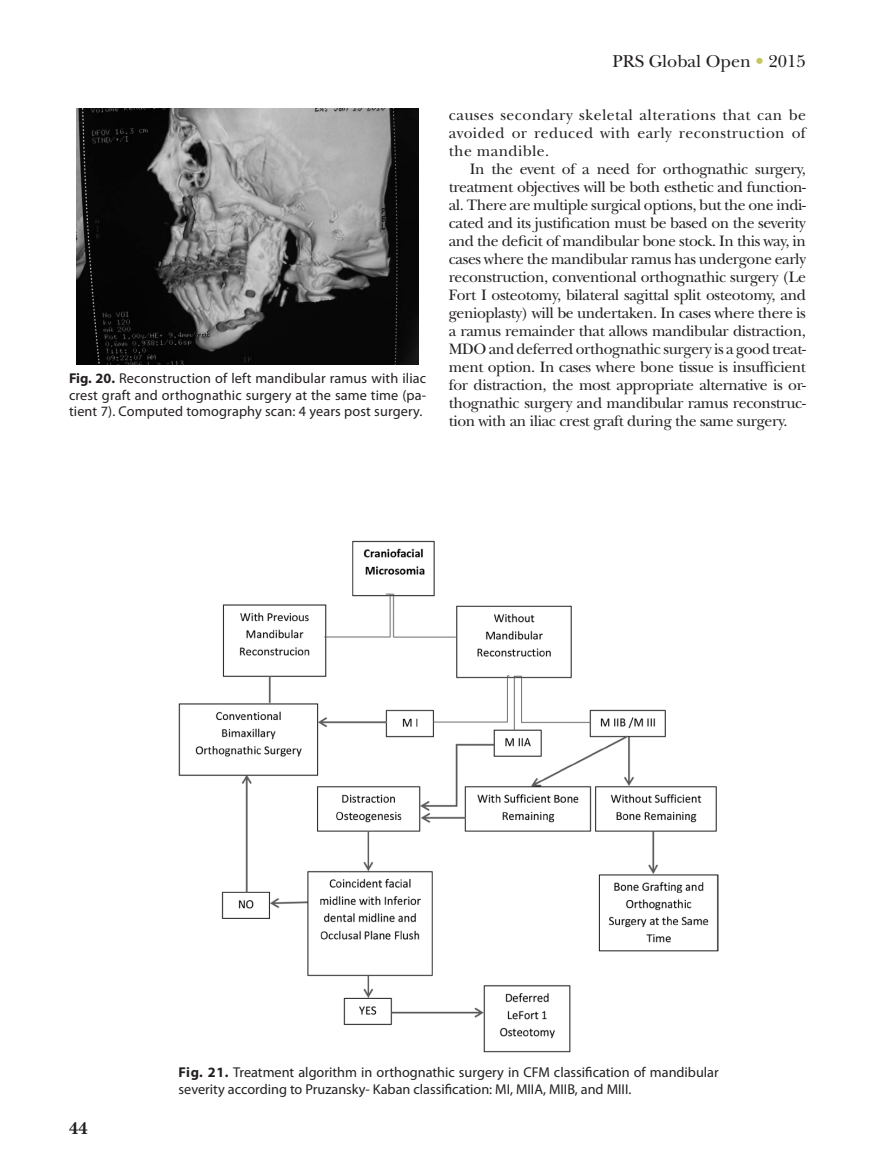
<style>
.page{position:relative;width:878px;height:1175px;background:#fff}
.page>*{position:absolute;margin:0;border:0;box-sizing:border-box;transform-origin:0 0}
.t1{font:18px "New Baskerville";color:#231f20}
.t2{font:700 18px "New Baskerville";color:#231f20}
.t3{font:15.75px/18px "New Baskerville";letter-spacing:.01em;color:#231f20;text-align:justify}
.t4{font:14.25px/16.5px "Myriad Pro";color:#231f20;text-align:justify}
.s1{font-weight:700}
.s2{color:#c5c660}
</style>
<div class="page">
<img style="left:76px;top:108px;width:343px;height:257px">
<img style="left:178px;top:540px;width:540px;height:512px">
<p class="t4" style="left:69px;top:370px;width:359px"><span class="s1">Fig. 20.</span> Reconstruction of left mandibular ramus with iliac crest graft and orthognathic surgery at the same time (pa&shy;tient 7). Computed tomography scan: 4 years post surgery.</p>
<p class="t1" style="left:612px;top:51px;width:195px">PRS Global Open <span class="s2">•</span> 2015</p>
<p class="t3" style="left:448px;top:105px;width:359px">causes secondary skeletal alterations that can be avoided or reduced with early reconstruction of the mandible.</p>
<p class="t3" style="left:448px;top:159px;width:359px;text-indent:21px">In the event of a need for orthognathic surgery, treatment objectives will be both esthetic and function&shy;al. There are multiple surgical options, but the one indi&shy;cated and its justification must be based on the severity and the deficit of mandibular bone stock. In this way, in cases where the mandibular ramus has undergone early reconstruction, conventional orthognathic surgery (Le Fort I osteotomy, bilateral sagittal split osteotomy, and genioplasty) will be undertaken. In cases where there is a ramus remainder that allows mandibular distraction, MDO and deferred orthognathic surgery is a good treat&shy;ment option. In cases where bone tissue is insufficient for distraction, the most appropriate alternative is or&shy;thognathic surgery and mandibular ramus reconstruc&shy;tion with an iliac crest graft during the same surgery.</p>
<p class="t2" style="left:69px;top:1118px;width:20px">44</p>
<p class="t4" style="left:178px;top:1064px;width:541px"><span class="s1">Fig. 21.</span> Treatment algorithm in orthognathic surgery in CFM classification of mandibular severity according to Pruzansky- Kaban classification: MI, MIIA, MII B, and MIII.</p>
</div>
